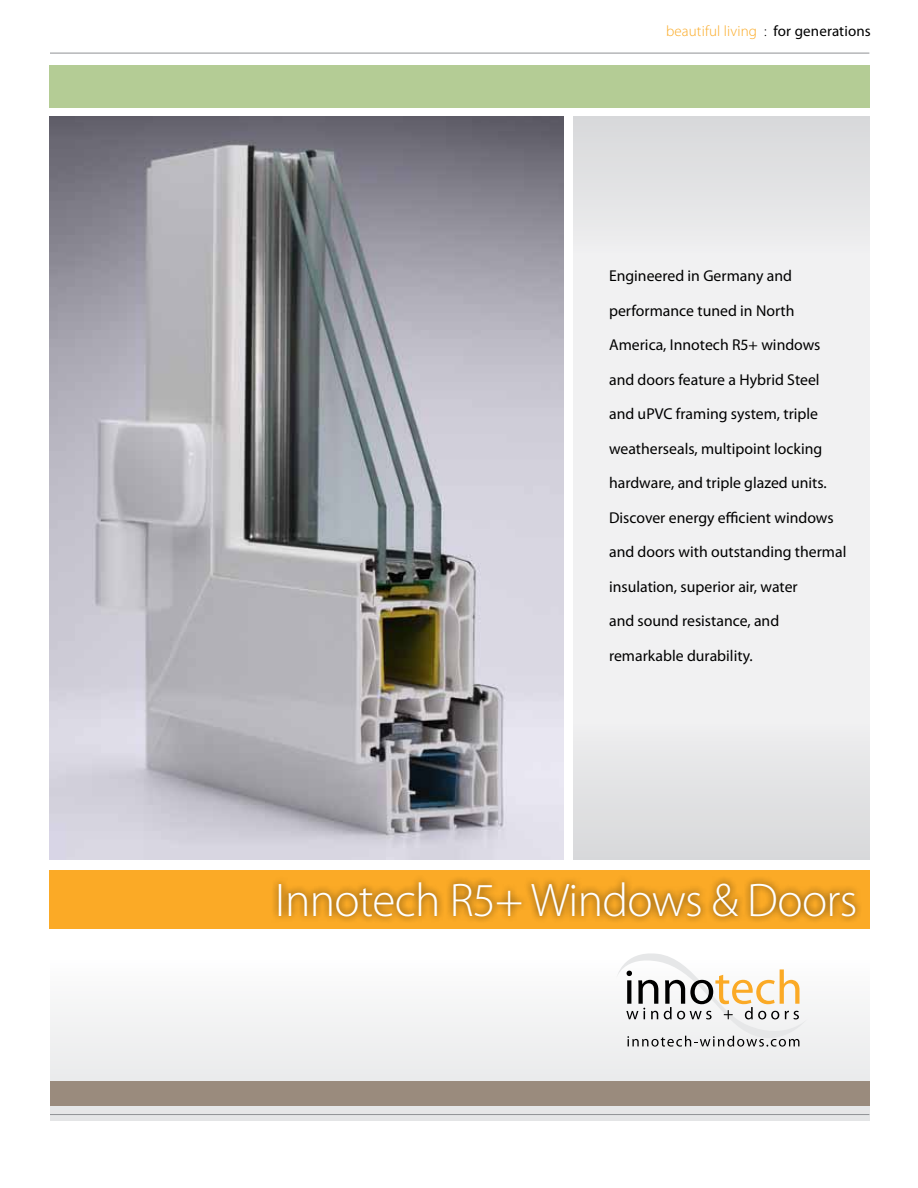
<style>
.page{position:relative;width:918px;height:1188px;background:#fff}
.page>*{position:absolute;margin:0;border:0;box-sizing:border-box;transform-origin:0 0}
.t1{font:300 47.4px "Myriad Pro";letter-spacing:-.015em;color:#fff}
.t2{font:15.75px/34.5px "Myriad Pro";color:#000}
.t3{font:300 15px "Myriad Pro";letter-spacing:.01em;color:#fbaa26}
.s1{color:#000}
.s2{font-weight:400;color:#000}
</style>
<div class="page">
<div style="left:41px;top:958px;width:828px;height:162px;background:#f1f1f2"></div>
<div style="left:49px;top:1081px;width:820px;height:25px;background:#9a8b7d"></div>
<hr style="left:49px;top:53px;width:820px;height:1px;background:#939598">
<hr style="left:49px;top:1114px;width:820px;height:1px;background:#939598">
<div style="left:0;top:0;width:49px;height:1169px;background:#fff"></div>
<svg style="left:573px;top:116px;width:296px;height:743px;fill:#f1f1f2"></svg>
<svg style="left:616px;top:953px;width:191px;height:94px"></svg>
<img style="left:49px;top:116px;width:515px;height:743px">
<div style="left:49px;top:66px;width:820px;height:42px;background:#b4cc95"></div>
<div style="left:49px;top:870px;width:820px;height:59px;background:#fbaa26"></div>
<div style="left:271px;top:874px;width:592px;height:50px;background:#000;opacity:.71"></div>
<p class="t3" style="left:666px;top:23px;width:206px">beautiful living <span class="s1">:</span> <span class="s2">for generations</span></p>
<p class="t2" style="left:609px;top:259px;width:239px">Engineered in Germany and performance tuned in North<br>America, Innotech R5+ windows and doors feature a Hybrid Steel and uPVC framing system, triple weatherseals, multipoint locking hardware, and triple glazed units.<br>Discover energy efficient windows and doors with outstanding thermal insulation, superior air, water<br>and sound resistance, and remarkable durability.</p>
<h1 class="t1" style="left:275px;top:874px;width:584px">Innotech R5+ Windows &amp; Doors</h1>
</div>
